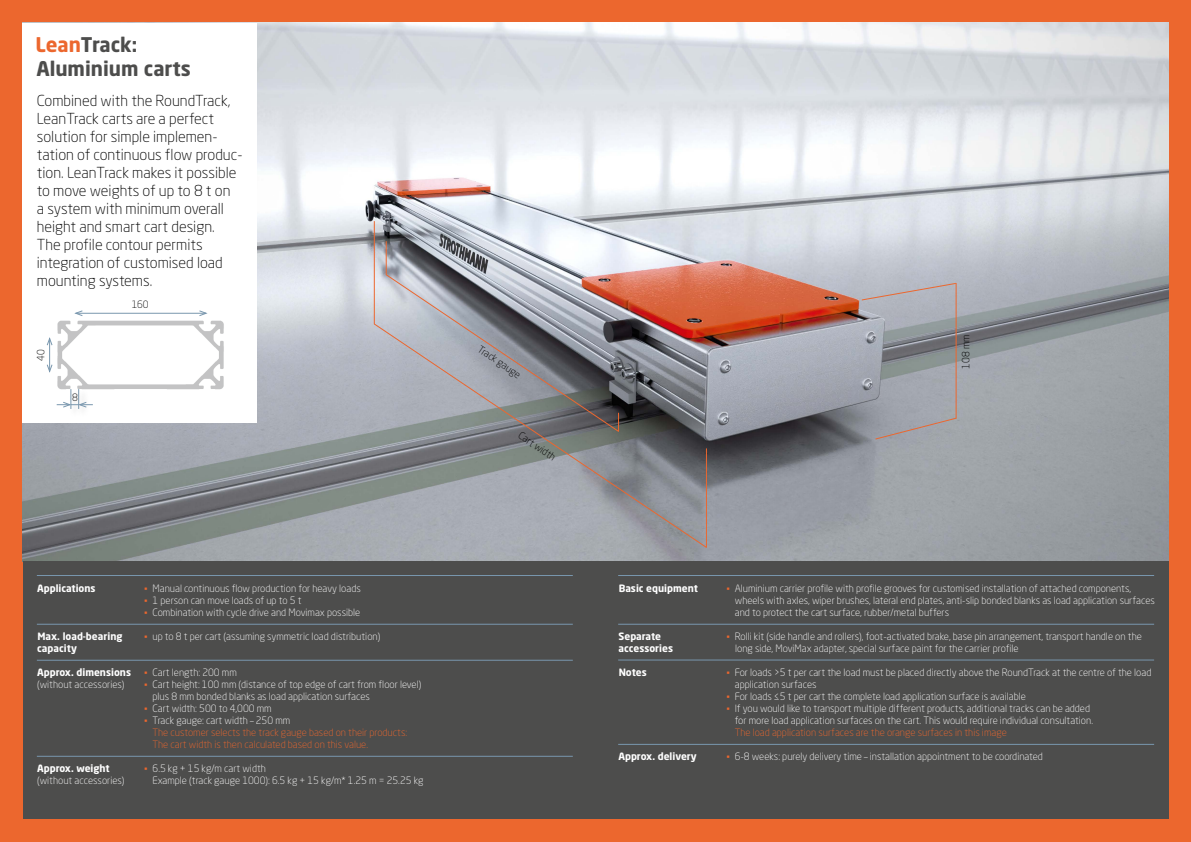
<style>
.page{position:relative;width:1191px;height:842px;background:#ec672e}
.page>*{position:absolute;margin:0;border:0;box-sizing:border-box;transform-origin:0 0}
.t1{font:700 20px/24px "Neo Sans W1 G";color:#4d4d4c}
.t2{font:300 15px/18px "Neo Sans W1 G";color:#000}
.t3{font:300 10px/12px "Neo Sans W1 G";color:#fff}
.t4{font:300 10px/12px "Neo Sans W1 G";color:#ec672e}
.t5{font:700 10px/12px "Neo Sans W1 G";color:#fff}
.t6{font:300 10px "Neo Sans W1 G";color:#000}
.s1{color:#ec672e}
.s2{font-family:"Arial";font-weight:400;color:#ec672e}
.s3{font-family:"Arial";font-weight:400}
.s4{color:#fff}
</style>
<div class="page">
<img style="left:23px;top:23px;width:1145px;height:538px">
<div style="left:23px;top:561px;width:1145px;height:258px;background:#4d4d4c"></div>
<hr style="left:37px;top:624px;width:536px;height:1px;background:#7997ae">
<hr style="left:37px;top:660px;width:536px;height:1px;background:#7997ae">
<hr style="left:37px;top:756px;width:536px;height:1px;background:#7997ae">
<hr style="left:37px;top:575px;width:536px;height:1px;background:#7997ae">
<hr style="left:618px;top:575px;width:536px;height:1px;background:#7997ae">
<hr style="left:618px;top:624px;width:536px;height:1px;background:#7997ae">
<hr style="left:618px;top:660px;width:536px;height:1px;background:#7997ae">
<hr style="left:618px;top:744px;width:536px;height:1px;background:#7997ae">
<div style="left:23px;top:23px;width:234px;height:399px;background:#fff"></div>
<img style="left:57px;top:320px;width:167px;height:70px">
<hr style="left:76px;top:313px;width:130px;height:1px;background:#7997ae">
<svg style="left:74px;top:310px;width:9px;height:6px"></svg>
<svg style="left:199px;top:310px;width:9px;height:6px"></svg>
<hr style="left:49px;top:338px;width:1px;height:33px;background:#7997ae">
<svg style="left:47px;top:364px;width:6px;height:9px"></svg>
<svg style="left:46px;top:337px;width:7px;height:9px"></svg>
<div style="left:68px;top:388px;width:13px;height:30px;background:#fdfdfd"></div>
<div style="left:76px;top:388px;width:13px;height:30px;background:#fcfcfc"></div>
<svg style="left:57px;top:389px;width:36px;height:20px"></svg>
<svg style="left:373px;top:322px;width:334px;height:227px;background:#8c8d92"></svg>
<hr style="left:955px;top:283px;width:1px;height:136px;background:#ec672e">
<hr style="left:386px;top:241px;width:1px;height:34px;background:#ec672e">
<svg style="left:385px;top:273px;width:235px;height:160px;background:#939399"></svg>
<hr style="left:374px;top:221px;width:1px;height:103px;background:#ec672e">
<hr style="left:706px;top:448px;width:1px;height:100px;background:#ec672e">
<svg style="left:874px;top:417px;width:83px;height:23px;background:#a19fa4"></svg>
<svg style="left:860px;top:282px;width:97px;height:19px;background:#b7b2b8"></svg>
<h1 class="t1" style="left:35px;top:32px;width:157px"><span class="s1">Lean</span>Track:<br>Aluminium carts</h1>
<p class="t2" style="left:37px;top:91px;width:207px">Combined with the RoundTrack,<br>LeanTrack carts are a perfect solution for simple implemen&shy;tation of continuous flow produc&shy;tion. LeanTrack makes it possible to move weights of up to 8 t on<br>a system with minimum overall height and smart cart design.<br>The profile contour permits integration of customised load mounting systems.</p>
<p class="t6" style="left:35px;top:361px;width:13px;rotate:-90deg">40</p>
<p class="t6" style="left:72px;top:391px;width:7px">8</p>
<p class="t6" style="left:132px;top:298px;width:18px">160</p>
<p class="t5" style="left:37px;top:582px;width:60px">Applications</p>
<p class="t5" style="left:37px;top:630px;width:87px">Max. load-bearing capacity</p>
<p class="t5" style="left:37px;top:666px;width:96px">Approx. dimensions</p>
<p class="t3" style="left:37px;top:678px;width:89px">(without accessories)</p>
<p class="t5" style="left:37px;top:762px;width:74px">Approx. weight</p>
<p class="t3" style="left:37px;top:774px;width:89px">(without accessories)</p>
<p class="t3" style="left:144px;top:582px;width:218px"><span class="s2">▪</span> Manual continuous flow production for heavy loads</p>
<p class="t3" style="left:144px;top:594px;width:159px"><span class="s2">▪</span> 1 person can move loads of up to 5 t</p>
<p class="t3" style="left:144px;top:606px;width:217px"><span class="s2">▪</span> Combination with cycle drive and Movimax possible</p>
<p class="t3" style="left:144px;top:630px;width:238px"><span class="s2">▪</span> up to 8 t per cart (assuming symmetric load distribution)</p>
<p class="t3" style="left:144px;top:666px;width:94px"><span class="s2">▪</span> Cart length: 200 mm</p>
<p class="t3" style="left:153px;top:678px;width:270px;text-indent:-8px"><span class="s2">▪</span> Cart height: 100 mm (distance of top edge of cart from floor level) plus 8 mm bonded blanks as load application surfaces</p>
<p class="t3" style="left:144px;top:702px;width:129px"><span class="s2">▪</span> Cart width: 500 to 4,000 mm</p>
<p class="t4" style="left:153px;top:714px;width:256px;text-indent:-8px"><span class="s3">▪</span> <span class="s4">Track gauge: cart width – 250 mm<br></span>The customer selects the track gauge based on their products:<br>The cart width is then calculated based on this value.</p>
<p class="t3" style="left:153px;top:762px;width:272px;text-indent:-8px"><span class="s2">▪</span> 6.5 kg + 15 kg/m cart width<br>Example (track gauge 1000): 6.5 kg + 15 kg/m* 1.25 m = 25.25 kg</p>
<p class="t6" style="left:482px;top:343px;width:51px;rotate:34deg">Track gauge</p>
<p class="t6" style="left:959px;top:369px;width:36px;rotate:-90deg">108 mm</p>
<p class="t6" style="left:523px;top:429px;width:44px;rotate:34deg">Cart width</p>
<p class="t5" style="left:618px;top:582px;width:81px">Basic equipment</p>
<p class="t5" style="left:618px;top:630px;width:56px">Separate accessories</p>
<p class="t5" style="left:618px;top:666px;width:30px">Notes</p>
<p class="t5" style="left:618px;top:750px;width:80px">Approx. delivery</p>
<p class="t3" style="left:735px;top:582px;width:421px;text-indent:-8px"><span class="s2">▪</span> Aluminium carrier profile with profile grooves for customised installation of attached components, wheels with axles, wiper brushes, lateral end plates, anti-slip bonded blanks as load application surfaces and to protect the cart surface, rubber/metal buffers</p>
<p class="t3" style="left:735px;top:630px;width:408px;text-indent:-9px"><span class="s2">▪</span> Rolli kit (side handle and rollers), foot-activated brake, base pin arrangement, transport handle on the long side, MoviMax adapter, special surface paint for the carrier profile</p>
<p class="t3" style="left:735px;top:666px;width:418px;text-indent:-8px"><span class="s2">▪</span> For loads &gt;5 t per cart the load must be placed directly above the RoundTrack at the centre of the load application surfaces</p>
<p class="t3" style="left:726px;top:690px;width:301px"><span class="s2">▪</span> For loads ≤5 t per cart the complete load application surface is available</p>
<p class="t3" style="left:726px;top:702px;width:368px;text-align:right"><span class="s2">▪</span> If you would like to transport multiple different products, additional tracks can be added for more load application surfaces on the cart. This would require individual consultation.</p>
<p class="t4" style="left:734px;top:726px;width:274px">The load application surfaces are the orange surfaces in this image</p>
<p class="t3" style="left:726px;top:750px;width:318px"><span class="s2">▪</span> 6-8 weeks: purely delivery time – installation appointment to be coordinated</p>
</div>
